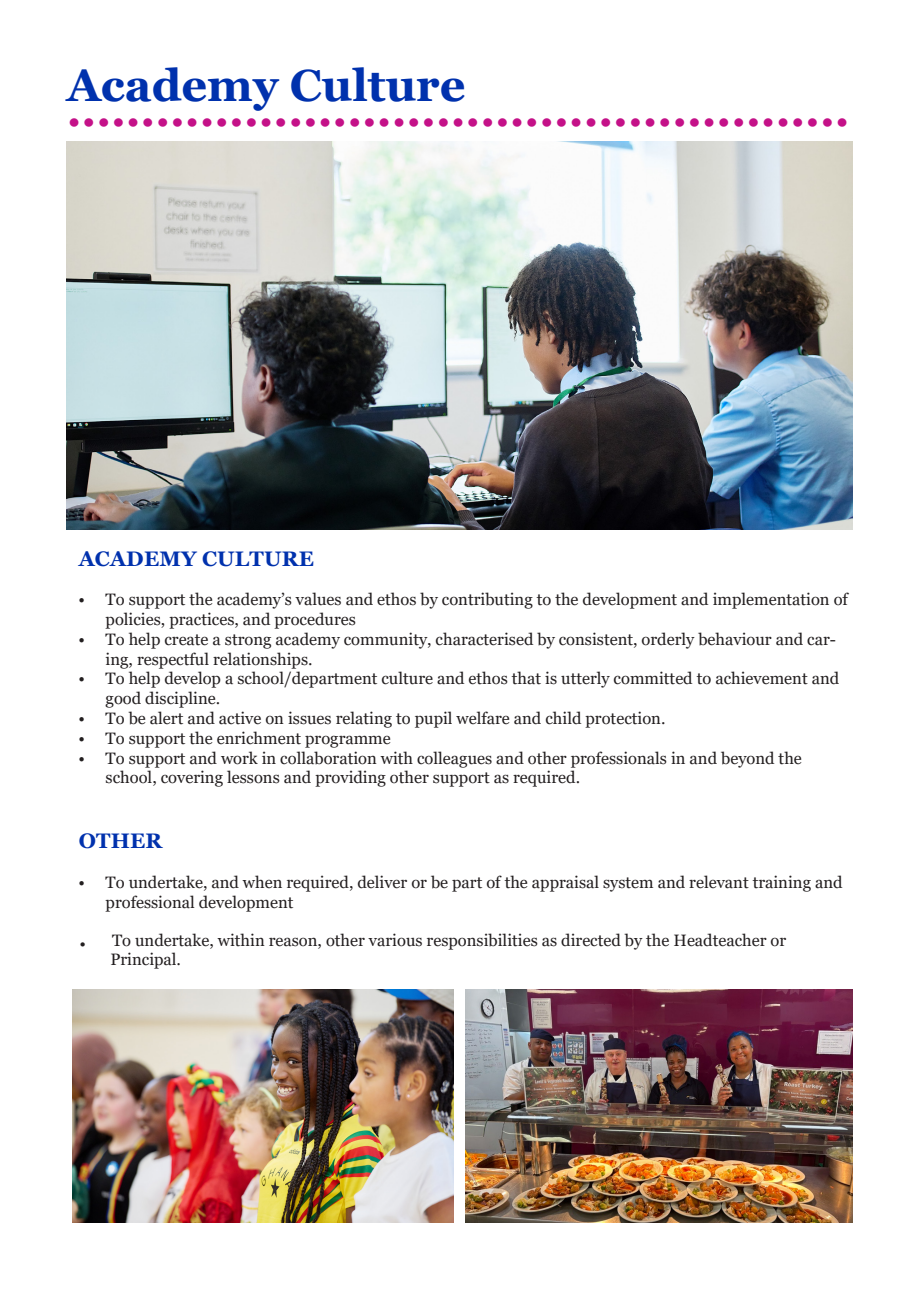
<style>
.page{position:relative;width:919px;height:1289px;background:#fff}
.page>*{position:absolute;margin:0;border:0;box-sizing:border-box;transform-origin:0 0}
.t1{font:700 45px "Georgia";color:#c41188}
.t2{font:700 45px "Georgia";color:#0031ad}
.Pink_Dots{font:700 21px "Georgia";letter-spacing:.01em;color:#0031ad}
.Pink_Dots-2{font:16.5px/19.8px "Georgia";color:#231f20}
.s1{font-size:31.5px}
</style>
<div class="page">
<img style="left:67px;top:142px;width:785px;height:387px">
<img style="left:72px;top:989px;width:381px;height:233px">
<img style="left:466px;top:989px;width:386px;height:233px">
<p class="t2" style="left:67px;top:56px;width:400px">Academy Culture</p>
<p class="t1" style="left:67px;top:82px;width:784px">.....................................................</p>
<p class="Pink_Dots" style="left:79px;top:544px;width:237px">ACADEMY CULTURE</p>
<p class="Pink_Dots-2" style="left:106px;top:590px;width:743px;text-indent:-27px">• To support the academy’s values and ethos by contributing to the development and implementation of policies, practices, and procedures</p>
<p class="Pink_Dots-2" style="left:106px;top:629px;width:732px;text-indent:-27px">• To help create a strong academy community, characterised by consistent, orderly behaviour and car&shy;ing, respectful relationships.</p>
<p class="Pink_Dots-2" style="left:106px;top:669px;width:735px;text-indent:-27px">• To help develop a school/department culture and ethos that is utterly committed to achievement and good discipline.</p>
<p class="Pink_Dots-2" style="left:79px;top:708px;width:588px">• To be alert and active on issues relating to pupil welfare and child protection.</p>
<p class="Pink_Dots-2" style="left:79px;top:728px;width:314px">• To support the enrichment programme</p>
<p class="Pink_Dots-2" style="left:106px;top:748px;width:697px;text-indent:-27px">• To support and work in collaboration with colleagues and other professionals in and beyond the school, covering lessons and providing other support as required.</p>
<p class="Pink_Dots" style="left:79px;top:827px;width:85px">OTHER</p>
<p class="Pink_Dots-2" style="left:106px;top:872px;width:738px;text-indent:-27px">• To undertake, and when required, deliver or be part of the appraisal system and relevant training and professional development</p>
<p class="Pink_Dots-2" style="left:110px;top:930px;width:677px;text-indent:-32px"><span class="s1">.</span> To undertake, within reason, other various responsibilities as directed by the Headteacher or<br>Principal.</p>
</div>
